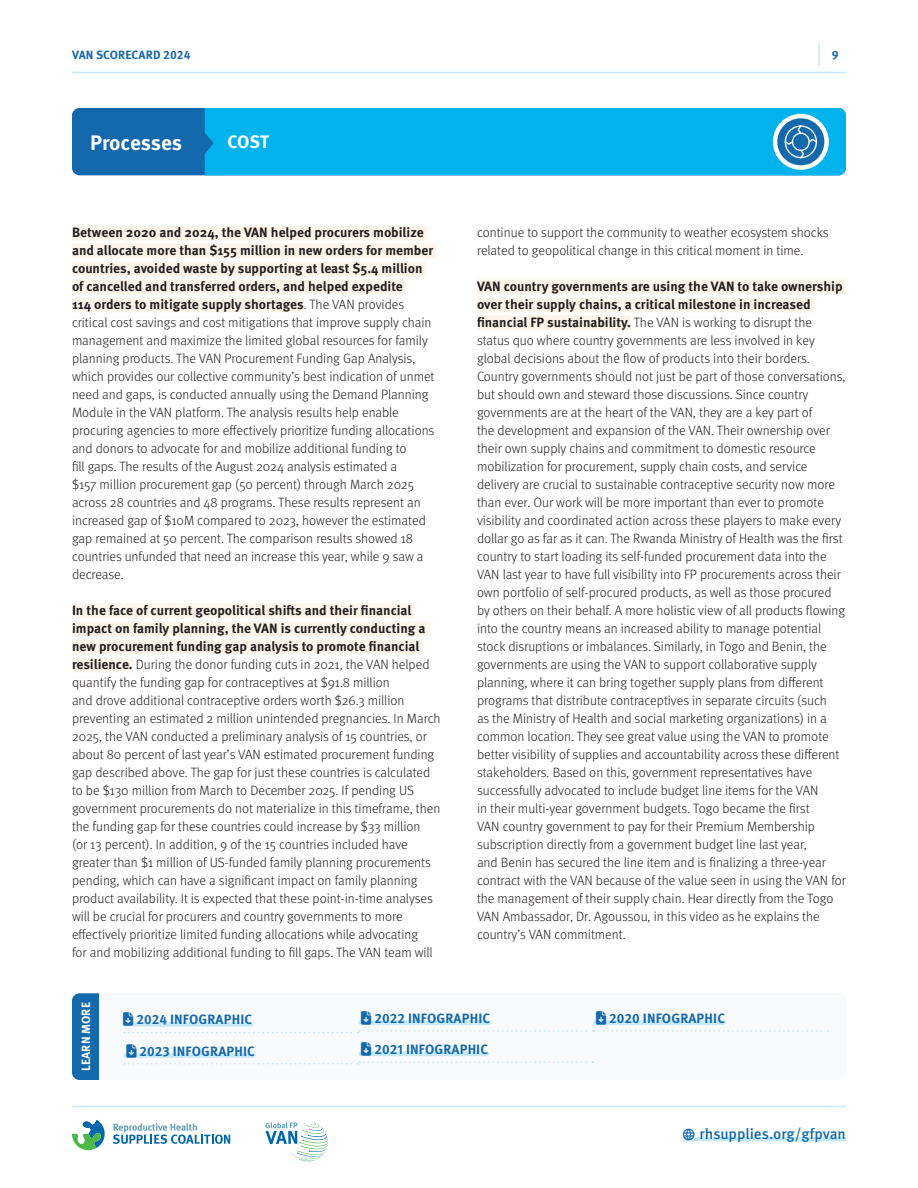
<style>
.page{position:relative;width:918px;height:1188px;background:#fff}
.page>*{position:absolute;margin:0;border:0;box-sizing:border-box;transform-origin:0 0}
.t1{font:700 21px "Meta OT";letter-spacing:-.005em;color:#fff}
.t2{font:700 18px "Meta OT";color:#fff}
.t3{font:500 15px "Meta OT";letter-spacing:-.005em;color:#1468ac}
.Copy{font:300 13.5px/18px "Meta OT";color:#231f20}
.Paragraph_Style_2{font:700 13.5px "Meta OT";letter-spacing:.01em;color:#1468ac}
.t4{font:700 12px "Meta OT";letter-spacing:.01em;color:#1468ac}
.t5{font:700 12px "Meta OT";letter-spacing:.01em;color:#fff}
.s1{font-weight:700}
</style>
<div class="page">
<hr style="left:72px;top:72px;width:774px;height:1px;background:#c6eafa">
<hr style="left:818px;top:43px;width:2px;height:23px;background:#c6eafa">
<svg style="left:265px;top:1122px;width:63px;height:40px"></svg>
<svg style="left:72px;top:1119px;width:33px;height:31px"></svg>
<svg style="left:113px;top:1123px;width:117px;height:21px"></svg>
<hr style="left:72px;top:1106px;width:774px;height:1px;background:#c6eafa">
<div style="left:72px;top:993px;width:774px;height:87px;background:#f9fafc;border-radius:8px"></div>
<div style="left:72px;top:225px;width:355px;height:15px;background:#fef4e9"></div>
<div style="left:72px;top:243px;width:364px;height:15px;background:#fef4e9"></div>
<div style="left:72px;top:261px;width:354px;height:15px;background:#fef4e9"></div>
<div style="left:72px;top:279px;width:334px;height:15px;background:#fef4e9"></div>
<div style="left:72px;top:297px;width:232px;height:15px;background:#fef4e9"></div>
<div style="left:72px;top:603px;width:342px;height:15px;background:#fef4e9"></div>
<div style="left:72px;top:621px;width:357px;height:15px;background:#fef4e9"></div>
<div style="left:72px;top:639px;width:350px;height:15px;background:#fef4e9"></div>
<div style="left:72px;top:657px;width:61px;height:15px;background:#fef4e9"></div>
<div style="left:477px;top:279px;width:369px;height:15px;background:#fef4e9"></div>
<div style="left:477px;top:297px;width:336px;height:15px;background:#fef4e9"></div>
<div style="left:477px;top:315px;width:154px;height:15px;background:#fef4e9"></div>
<div style="left:72px;top:993px;width:27px;height:87px;background:#1468ac"></div>
<div style="left:72px;top:108px;width:774px;height:67px;background:#1468ac;border-radius:8px"></div>
<div style="left:204px;top:108px;width:642px;height:67px;background:#00b3ed"></div>
<svg style="left:683px;top:1136px;width:162px;height:5px"></svg>
<svg style="left:124px;top:1051px;width:469px;height:14px"></svg>
<svg style="left:123px;top:1020px;width:705px;height:13px"></svg>
<p class="t4" style="left:72px;top:47px;width:120px">VAN SCORECARD 2024</p>
<p class="t4" style="left:832px;top:48px;width:8px">9</p>
<p class="t1" style="left:90px;top:129px;width:94px">Processes</p>
<p class="t2" style="left:227px;top:131px;width:43px">COST</p>
<p class="Copy" style="left:72px;top:224px;width:364px"><span class="s1">Between 2020 and 2024, the VAN helped procurers mobilize and allocate more than $155 million in new orders for member countries, avoided waste by supporting at least $5.4 million of cancelled and transferred orders, and helped expedite<br>114 orders to mitigate supply shortages</span>. The VAN provides critical cost savings and cost mitigations that improve supply chain management and maximize the limited global resources for family planning products. The VAN Procurement Funding Gap Analysis, which provides our collective community’s best indication of unmet need and gaps, is conducted annually using the Demand Planning Module in the VAN platform. The analysis results help enable procuring agencies to more effectively prioritize funding allocations and donors to advocate for and mobilize additional funding to<br>fill gaps. The results of the August 2024 analysis estimated a<br>$157 million procurement gap (50 percent) through March 2025 across 28 countries and 48 programs. These results represent an increased gap of $10M compared to 2023, however the estimated gap remained at 50 percent. The comparison results showed 18 countries unfunded that need an increase this year, while 9 saw a decrease.</p>
<p class="Copy" style="left:72px;top:602px;width:370px"><span class="s1">In the face of current geopolitical shifts and their financial impact on family planning, the VAN is currently conducting a new procurement funding gap analysis to promote financial resilience.</span> During the donor funding cuts in 2021, the VAN helped quantify the funding gap for contraceptives at $91.8 million<br>and drove additional contraceptive orders worth $26.3 million preventing an estimated 2 million unintended pregnancies. In March 2025, the VAN conducted a preliminary analysis of 15 countries, or about 80 percent of last year’s VAN estimated procurement funding gap described above. The gap for just these countries is calculated to be $130 million from March to December 2025. If pending US government procurements do not materialize in this timeframe, then the funding gap for these countries could increase by $33 million<br>(or 13 percent). In addition, 9 of the 15 countries included have greater than $1 million of US-funded family planning procurements pending, which can have a significant impact on family planning product availability. It is expected that these point-in-time analyses will be crucial for procurers and country governments to more effectively prioritize limited funding allocations while advocating<br>for and mobilizing additional funding to fill gaps. The VAN team will</p>
<p class="Copy" style="left:477px;top:224px;width:353px">continue to support the community to weather ecosystem shocks related to geopolitical change in this critical moment in time.</p>
<p class="Copy" style="left:477px;top:278px;width:370px"><span class="s1">VAN country governments are using the VAN to take ownership over their supply chains, a critical milestone in increased financial FP sustainability.</span> The VAN is working to disrupt the status quo where country governments are less involved in key global decisions about the flow of products into their borders.<br>Country governments should not just be part of those conversations, but should own and steward those discussions. Since country governments are at the heart of the VAN, they are a key part of<br>the development and expansion of the VAN. Their ownership over their own supply chains and commitment to domestic resource mobilization for procurement, supply chain costs, and service delivery are crucial to sustainable contraceptive security now more than ever. Our work will be more important than ever to promote visibility and coordinated action across these players to make every dollar go as far as it can. The Rwanda Ministry of Health was the first country to start loading its self-funded procurement data into the VAN last year to have full visibility into FP procurements across their own portfolio of self-procured products, as well as those procured by others on their behalf. A more holistic view of all products flowing into the country means an increased ability to manage potential stock disruptions or imbalances. Similarly, in Togo and Benin, the governments are using the VAN to support collaborative supply planning, where it can bring together supply plans from different programs that distribute contraceptives in separate circuits (such<br>as the Ministry of Health and social marketing organizations) in a common location. They see great value using the VAN to promote better visibility of supplies and accountability across these different stakeholders. Based on this, government representatives have successfully advocated to include budget line items for the VAN<br>in their multi-year government budgets. Togo became the first<br>VAN country government to pay for their Premium Membership subscription directly from a government budget line last year,<br>and Benin has secured the line item and is finalizing a three-year contract with the VAN because of the value seen in using the VAN for the management of their supply chain. Hear directly from the Togo VAN Ambassador, Dr. Agoussou, in this video as he explains the country’s VAN commitment.</p>
<p class="t5" style="left:78px;top:1071px;width:70px;rotate:-90deg">LEARN MORE</p>
<p class="Paragraph_Style_2" style="left:136px;top:1011px;width:117px">2024 INFOGRAPHIC</p>
<p class="Paragraph_Style_2" style="left:139px;top:1042px;width:117px">2023 INFOGRAPHIC</p>
<p class="Paragraph_Style_2" style="left:374px;top:1009px;width:117px">2022 INFOGRAPHIC</p>
<p class="Paragraph_Style_2" style="left:374px;top:1041px;width:115px">2021 INFOGRAPHIC</p>
<p class="Paragraph_Style_2" style="left:609px;top:1009px;width:117px">2020 INFOGRAPHIC</p>
<p class="t3" style="left:700px;top:1125px;width:148px">rhsupplies.org/gfpvan</p>
</div>
